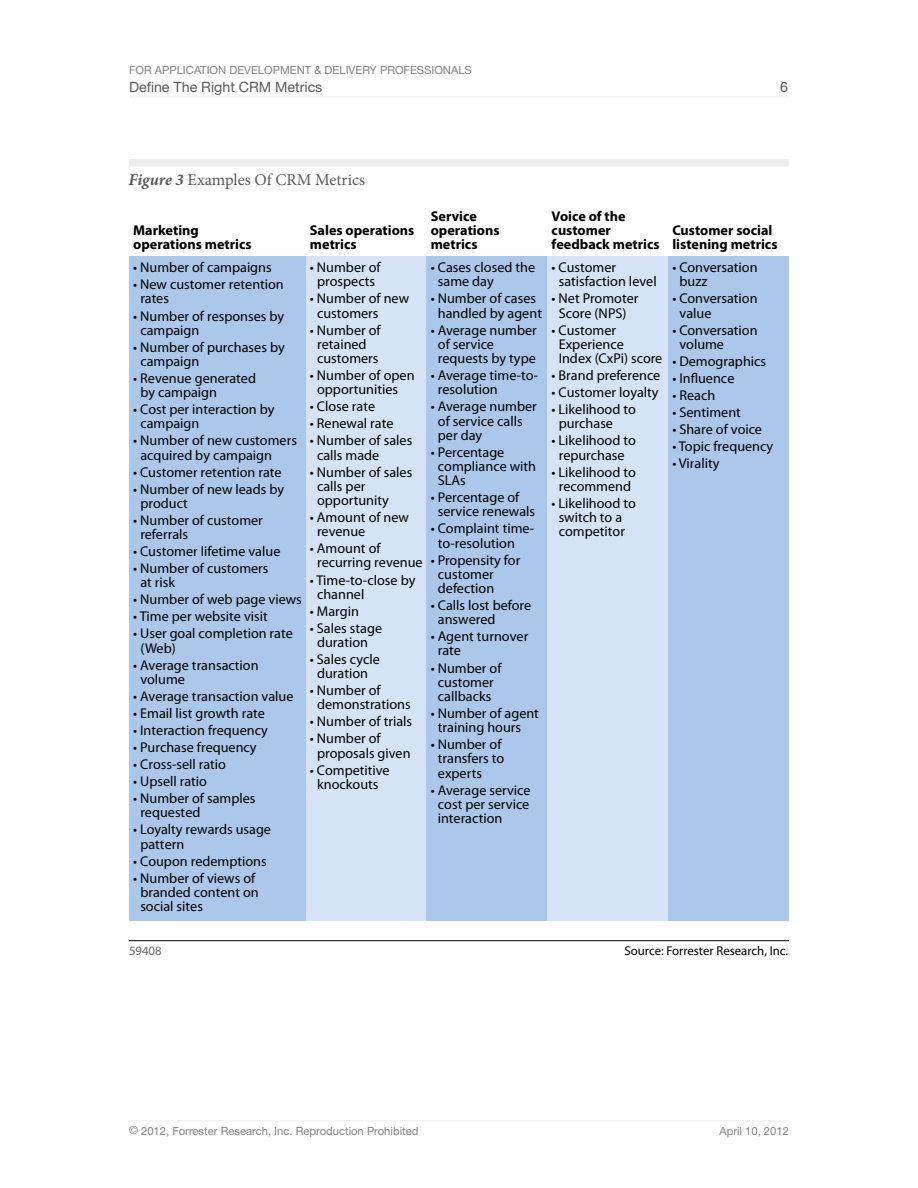
<style>
.page{position:relative;width:918px;height:1188px;background:#fff}
.page>*{position:absolute;margin:0;border:0;box-sizing:border-box;transform-origin:0 0}
.t1{font:16.5px "Minion Pro";color:#59595b}
.t2{font:14.25px/14.2px "Myriad Pro";color:#000}
.t3{font:700 14.25px/14.2px "Myriad Pro";color:#000}
.t4{font:14.25px "Helvetica Neue LT Std";color:#59595b}
.t5{font:12.75px "Myriad Pro";color:#000}
.t6{font:12.75px "Myriad Pro";color:#666667}
.t7{font:11.25px "Helvetica Neue LT Std";color:#808184}
.s1{font-weight:700;font-style:italic}
</style>
<div class="page">
<hr style="left:129px;top:97px;width:660px;height:1px;background:#ecedee">
<hr style="left:129px;top:1120px;width:660px;height:1px;background:#ecedee">
<div style="left:129px;top:159px;width:660px;height:7px;background:#ecedee"></div>
<hr style="left:129px;top:940px;width:660px;height:1px;background:#000">
<div style="left:129px;top:256px;width:177px;height:665px;background:#abc7e9"></div>
<div style="left:306px;top:256px;width:121px;height:665px;background:#d4e4f6"></div>
<div style="left:427px;top:256px;width:120px;height:665px;background:#abc7e9"></div>
<div style="left:547px;top:256px;width:121px;height:665px;background:#d4e4f6"></div>
<div style="left:668px;top:256px;width:121px;height:665px;background:#abc7e9"></div>
<p class="t7" style="left:129px;top:63px;width:344px">For Application Development &amp; Delivery Professionals</p>
<p class="t4" style="left:129px;top:78px;width:122px">Define The Right CRM</p>
<p class="t4" style="left:275px;top:78px;width:49px">M etrics</p>
<p class="t4" style="left:780px;top:78px;width:9px">6</p>
<p class="t1" style="left:129px;top:168px;width:238px"><span class="s1">Figure 3</span> Examples Of CRM Metrics</p>
<p class="t3" style="left:133px;top:222px;width:120px">Marketing operations metrics</p>
<p class="t3" style="left:310px;top:222px;width:106px">Sales operations metrics</p>
<p class="t2" style="left:133px;top:260px;width:140px">• Number of campaigns</p>
<p class="t2" style="left:140px;top:277px;width:145px;text-indent:-7px">• New customer retention rates</p>
<p class="t2" style="left:140px;top:308px;width:145px;text-indent:-7px">• Number of responses by campaign</p>
<p class="t2" style="left:140px;top:340px;width:146px;text-indent:-7px">• Number of purchases by campaign</p>
<p class="t2" style="left:140px;top:371px;width:117px;text-indent:-7px">• Revenue generated by campaign</p>
<p class="t2" style="left:140px;top:402px;width:136px;text-indent:-7px">• Cost per interaction by campaign</p>
<p class="t2" style="left:140px;top:433px;width:158px;text-indent:-7px">• Number of new customers acquired by campaign</p>
<p class="t2" style="left:133px;top:465px;width:150px">• Customer retention rate</p>
<p class="t2" style="left:140px;top:482px;width:145px;text-indent:-7px">• Number of new leads by product</p>
<p class="t2" style="left:140px;top:513px;width:124px;text-indent:-7px">• Number of customer referrals</p>
<p class="t2" style="left:133px;top:544px;width:149px">• Customer lifetime value</p>
<p class="t2" style="left:140px;top:561px;width:130px;text-indent:-7px">• Number of customers at risk</p>
<p class="t2" style="left:133px;top:592px;width:170px">• Number of web page views</p>
<p class="t2" style="left:133px;top:609px;width:136px">• Time per website visit</p>
<p class="t2" style="left:140px;top:626px;width:154px;text-indent:-7px">• User goal completion rate (Web)</p>
<p class="t2" style="left:140px;top:658px;width:120px;text-indent:-7px">• Average transaction volume</p>
<p class="t2" style="left:133px;top:689px;width:162px">• Average transaction value</p>
<p class="t2" style="left:133px;top:706px;width:133px">• Email list growth rate</p>
<p class="t2" style="left:133px;top:723px;width:136px">• Interaction frequency</p>
<p class="t2" style="left:133px;top:740px;width:125px">• Purchase frequency</p>
<p class="t2" style="left:133px;top:757px;width:94px">• Cross-sell ratio</p>
<p class="t2" style="left:133px;top:774px;width:75px">• Upsell ratio</p>
<p class="t2" style="left:140px;top:791px;width:117px;text-indent:-7px">• Number of samples requested</p>
<p class="t2" style="left:140px;top:822px;width:132px;text-indent:-7px">• Loyalty rewards usage pattern</p>
<p class="t2" style="left:133px;top:853px;width:135px">• Coupon redemptions</p>
<p class="t2" style="left:140px;top:870px;width:120px;text-indent:-7px">• Number of views of branded content on social sites</p>
<p class="t2" style="left:310px;top:260px;width:72px;text-align:center">• Number of prospects</p>
<p class="t2" style="left:317px;top:291px;width:94px;text-indent:-7px">• Number of new customers</p>
<p class="t2" style="left:310px;top:323px;width:72px;text-align:center">• Number of retained customers</p>
<p class="t2" style="left:317px;top:368px;width:99px;text-indent:-7px">• Number of open opportunities</p>
<p class="t2" style="left:310px;top:399px;width:67px">• Close rate</p>
<p class="t2" style="left:310px;top:416px;width:85px">• Renewal rate</p>
<p class="t2" style="left:317px;top:433px;width:97px;text-indent:-7px">• Number of sales calls made</p>
<p class="t2" style="left:317px;top:465px;width:97px;text-indent:-7px">• Number of sales calls per opportunity</p>
<p class="t2" style="left:317px;top:510px;width:94px;text-indent:-7px">• Amount of new revenue</p>
<p class="t2" style="left:317px;top:541px;width:107px;text-indent:-7px">• Amount of recurring revenue</p>
<p class="t2" style="left:317px;top:572px;width:100px;text-indent:-7px">• Time-to-close by channel</p>
<p class="t2" style="left:310px;top:604px;width:50px">• Margin</p>
<p class="t2" style="left:310px;top:621px;width:74px;text-align:center">• Sales stage duration</p>
<p class="t2" style="left:310px;top:652px;width:71px;text-align:center">• Sales cycle duration</p>
<p class="t2" style="left:317px;top:683px;width:95px;text-indent:-7px">• Number of demonstrations</p>
<p class="t2" style="left:310px;top:714px;width:104px">• Number of trials</p>
<p class="t2" style="left:317px;top:731px;width:95px;text-indent:-7px">• Number of proposals given</p>
<p class="t2" style="left:310px;top:763px;width:81px;text-align:center">• Competitive knockouts</p>
<p class="t3" style="left:431px;top:208px;width:70px">Service operations metrics</p>
<p class="t3" style="left:552px;top:208px;width:109px">Voice of the customer feedback metrics</p>
<p class="t2" style="left:438px;top:260px;width:99px;text-indent:-7px">• Cases closed the same day</p>
<p class="t2" style="left:431px;top:291px;width:113px;text-align:center">• Number of cases handled by agent</p>
<p class="t2" style="left:438px;top:323px;width:101px;text-indent:-7px">• Average number of service requests by type</p>
<p class="t2" style="left:438px;top:368px;width:102px;text-indent:-7px">• Average time-to&shy;resolution</p>
<p class="t2" style="left:438px;top:399px;width:101px;text-indent:-7px">• Average number of service calls per day</p>
<p class="t2" style="left:438px;top:445px;width:100px;text-indent:-7px">• Percentage compliance with<br>SLAs</p>
<p class="t2" style="left:438px;top:490px;width:99px;text-indent:-7px">• Percentage of service renewals</p>
<p class="t2" style="left:438px;top:521px;width:98px;text-indent:-7px">• Complaint time&shy;to-resolution</p>
<p class="t2" style="left:438px;top:553px;width:84px;text-indent:-7px">• Propensity for customer defection</p>
<p class="t2" style="left:438px;top:598px;width:95px;text-indent:-7px">• Calls lost before answered</p>
<p class="t2" style="left:438px;top:629px;width:92px;text-indent:-7px">• Agent turnover rate</p>
<p class="t2" style="left:431px;top:660px;width:72px;text-align:center">• Number of customer callbacks</p>
<p class="t2" style="left:438px;top:706px;width:103px;text-indent:-7px">• Number of agent training hours</p>
<p class="t2" style="left:438px;top:737px;width:68px;text-indent:-7px">• Number of transfers to experts</p>
<p class="t2" style="left:438px;top:782px;width:94px;text-align:justify;text-indent:-7px">• Average service cost per service interaction</p>
<p class="t2" style="left:559px;top:260px;width:100px;text-indent:-7px">• Customer satisfaction level</p>
<p class="t2" style="left:552px;top:291px;width:88px;text-align:center">• Net Promoter<br>Score (NPS)</p>
<p class="t2" style="left:559px;top:323px;width:105px;text-indent:-7px">• Customer<br>Experience<br>Index (CxPi) score</p>
<p class="t2" style="left:552px;top:368px;width:110px">• Brand preference</p>
<p class="t2" style="left:552px;top:385px;width:108px">• Customer loyalty</p>
<p class="t2" style="left:559px;top:402px;width:79px;text-indent:-7px">• Likelihood to purchase</p>
<p class="t2" style="left:552px;top:433px;width:86px;text-align:center">• Likelihood to repurchase</p>
<p class="t2" style="left:552px;top:465px;width:86px;text-align:center">• Likelihood to recommend</p>
<p class="t2" style="left:552px;top:496px;width:86px;text-align:center">• Likelihood to switch to a competitor</p>
<p class="t3" style="left:672px;top:222px;width:107px">Customer social listening metrics</p>
<p class="t2" style="left:680px;top:260px;width:80px;text-indent:-7px">• Conversation buzz</p>
<p class="t2" style="left:680px;top:291px;width:80px;text-indent:-7px">• Conversation value</p>
<p class="t2" style="left:680px;top:323px;width:80px;text-indent:-7px">• Conversation volume</p>
<p class="t2" style="left:672px;top:354px;width:95px">• Demographics</p>
<p class="t2" style="left:672px;top:371px;width:64px">• Influence</p>
<p class="t2" style="left:672px;top:388px;width:44px">• Reach</p>
<p class="t2" style="left:672px;top:405px;width:70px">• Sentiment</p>
<p class="t2" style="left:672px;top:422px;width:91px">• Share of voice</p>
<p class="t2" style="left:672px;top:439px;width:102px">• Topic frequency</p>
<p class="t2" style="left:672px;top:456px;width:49px">• Virality</p>
<p class="t6" style="left:129px;top:943px;width:34px">59408</p>
<p class="t5" style="left:625px;top:943px;width:165px">Source: Forrester Research, Inc.</p>
<p class="t7" style="left:129px;top:1124px;width:291px">© 2012, Forrester Research, Inc. Reproduction Prohibited</p>
<p class="t7" style="left:719px;top:1124px;width:71px">April 10, 2012</p>
</div>
